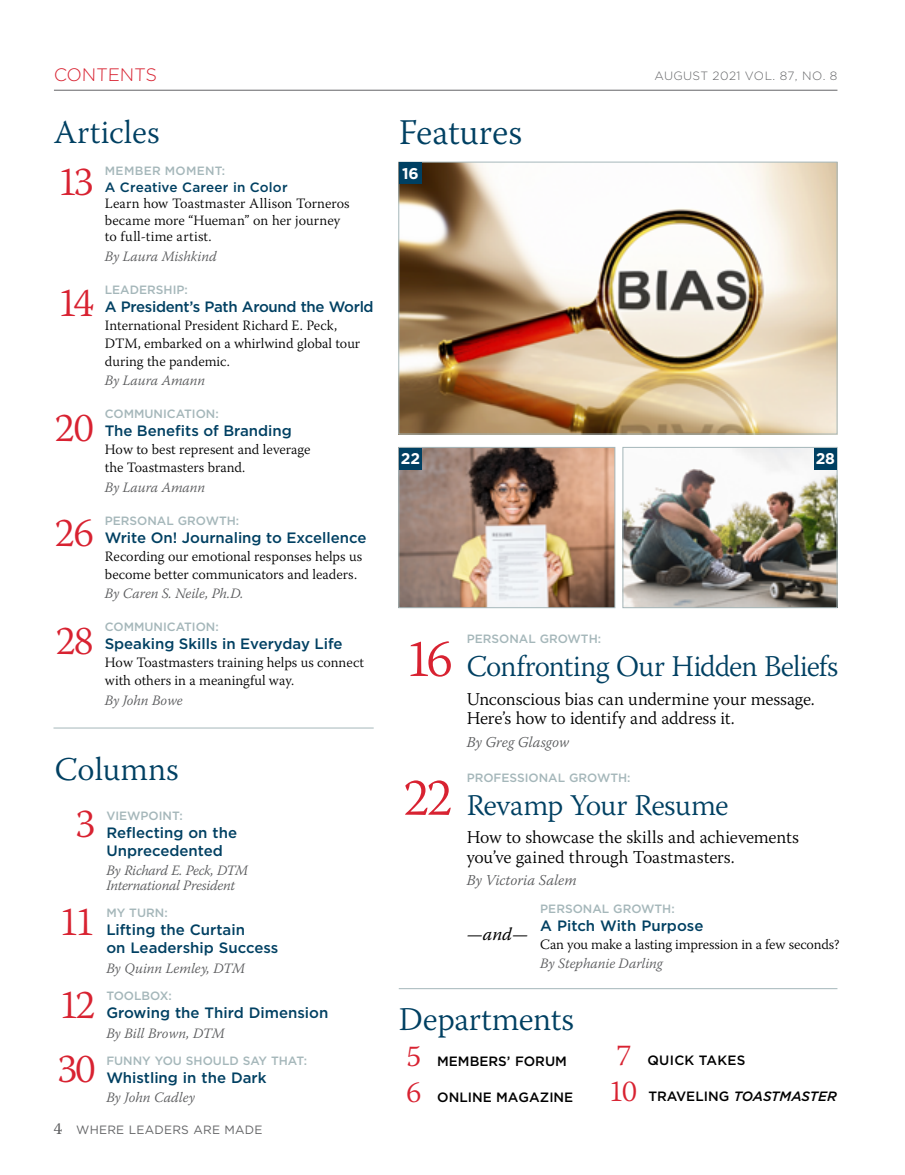
<style>
.page{position:relative;width:905px;height:1175px;background:#fff}
.page>*{position:absolute;margin:0;border:0;box-sizing:border-box;transform-origin:0 0}
.t1{font:300 52.5px "Warnock Pro";color:#d82231}
.t2{font:300 40.5px "Warnock Pro";letter-spacing:-.075em;color:#d82231}
.t3{font:300 36px "Warnock Pro";letter-spacing:-.01em;color:#004062}
.t4{font:300 33px "Warnock Pro";color:#004062}
.t5{font:300 30px "Warnock Pro";letter-spacing:-.025em;color:#004062}
.t6{font:300 30px "Warnock Pro";color:#d82231}
.t7{font:300 18px/19.5px "Warnock Pro";letter-spacing:-.01em;color:#000}
.t8{font:300 18px "Gotham";color:#d82231}
.t9{font:italic 18px "Warnock Pro";color:#000}
.t10{font:700 15.6px "Gotham";color:#fff}
.t11{font:500 15px/18px "Gotham";color:#004062}
.t12{font:500 15px "Gotham";letter-spacing:-.02em;color:#004062}
.t13{font:italic 300 15px "Warnock Pro";color:#58595b}
.t14{font:300 14.25px/18px "Warnock Pro";color:#000}
.t15{font:italic 300 14.25px/15px "Warnock Pro";letter-spacing:-.01em;color:#58595b}
.t16{font:500 13.5px "Gotham";color:#000}
.t17{font:500 13.5px "Gotham";letter-spacing:.01em;color:#004062}
.t18{font:italic 500 13.5px "Gotham";letter-spacing:-.01em;color:#000}
.t19{font:500 13.5px "Gotham";letter-spacing:.02em;color:#000}
.t20{font:500 12px "Gotham";color:#a5b7ba}
.t21{font:300 12px "Gotham";letter-spacing:.02em;color:#636466}
.t22{font:12px "Gotham";letter-spacing:.02em;color:#636466}
.t23{font:500 12px "Gotham";letter-spacing:.03em;color:#a5b7ba}
.s1{font-family:"Warnock Pro";font-size:16.5px;color:#58595b}
.s2{font-style:normal}
</style>
<div class="page">
<img style="left:400px;top:164px;width:435px;height:268px">
<div style="left:398px;top:162px;width:439px;height:272px;border:1px solid #a5b7ba"></div>
<img style="left:400px;top:449px;width:213px;height:157px">
<div style="left:398px;top:447px;width:217px;height:161px;border:1px solid #a5b7ba"></div>
<hr style="left:54px;top:90px;width:783px;height:1px;background:#636466">
<div style="left:399px;top:162px;width:23px;height:22px;background:#004062"></div>
<div style="left:399px;top:448px;width:22px;height:21px;background:#004062"></div>
<img style="left:624px;top:449px;width:211px;height:157px">
<div style="left:622px;top:447px;width:215px;height:161px;border:1px solid #a5b7ba"></div>
<div style="left:814px;top:448px;width:22px;height:21px;background:#004062"></div>
<hr style="left:53px;top:727px;width:321px;height:1px;background:#a5b7ba">
<hr style="left:399px;top:988px;width:438px;height:1px;background:#a5b7ba">
<p class="t8" style="left:54px;top:63px;width:105px">CONTENTS</p>
<h3 class="t4" style="left:54px;top:113px;width:107px">Articles</h3>
<p class="t23" style="left:105px;top:163px;width:122px">MEMBER MOMENT:</p>
<p class="t17" style="left:105px;top:178px;width:184px">A Creative Career in Color</p>
<p class="t14" style="left:105px;top:195px;width:246px;line-height:16.5px">Learn how Toastmaster Allison Torneros became more “Hueman” on her journey to full-time artist.</p>
<p class="t15" style="left:105px;top:248px;width:113px">By Laura Mishkind</p>
<p class="t20" style="left:105px;top:282px;width:85px">LEADERSHIP:</p>
<p class="t12" style="left:105px;top:297px;width:270px">A President’s Path Around the World</p>
<p class="t14" style="left:105px;top:316px;width:257px">International President Richard E. Peck,<br>DTM, embarked on a whirlwind global tour during the pandemic.</p>
<p class="t15" style="left:105px;top:373px;width:102px">By Laura Amann</p>
<p class="t20" style="left:105px;top:406px;width:115px">COMMUNICATION:</p>
<p class="t11" style="left:105px;top:422px;width:188px">The Benefits of Branding</p>
<p class="t14" style="left:105px;top:440px;width:207px">How to best represent and leverage the Toastmasters brand.</p>
<p class="t15" style="left:105px;top:479px;width:102px">By Laura Amann</p>
<p class="t20" style="left:105px;top:513px;width:136px">PERSONAL GROWTH:</p>
<p class="t11" style="left:105px;top:528px;width:263px">Write On! Journaling to Excellence</p>
<p class="t14" style="left:105px;top:547px;width:259px">Recording our emotional responses helps us become better communicators and leaders.</p>
<p class="t15" style="left:105px;top:586px;width:140px">By Caren S. Neile, Ph.D.</p>
<p class="t20" style="left:105px;top:619px;width:115px">COMMUNICATION:</p>
<p class="t11" style="left:105px;top:635px;width:239px">Speaking Skills in Everyday Life</p>
<p class="t14" style="left:105px;top:653px;width:261px">How Toastmasters training helps us connect with others in a meaningful way.</p>
<p class="t15" style="left:105px;top:692px;width:79px">By John Bowe</p>
<h2 class="t2" style="left:58px;top:158px;width:37px">13</h2>
<h2 class="t2" style="left:58px;top:279px;width:37px">14</h2>
<h2 class="t2" style="left:55px;top:403px;width:40px">20</h2>
<h2 class="t2" style="left:55px;top:508px;width:40px">26</h2>
<h2 class="t2" style="left:56px;top:616px;width:39px">28</h2>
<h3 class="t4" style="left:55px;top:749px;width:125px">Columns</h3>
<h2 class="t2" style="left:75px;top:799px;width:21px">3</h2>
<h2 class="t2" style="left:59px;top:897px;width:37px">11</h2>
<h2 class="t2" style="left:59px;top:980px;width:37px">12</h2>
<h2 class="t2" style="left:57px;top:1044px;width:39px">30</h2>
<p class="t20" style="left:106px;top:807px;width:78px">VIEWPOINT:</p>
<p class="t11" style="left:106px;top:823px;width:132px">Reflecting on the<br>Unprecedented</p>
<p class="t15" style="left:106px;top:863px;width:143px">By Richard E. Peck, DTM<br>International President</p>
<p class="t20" style="left:106px;top:905px;width:63px">MY TURN:</p>
<p class="t11" style="left:106px;top:921px;width:174px">Lifting the Curtain<br>on Leadership Success</p>
<p class="t15" style="left:106px;top:960px;width:140px">By Quinn Lemley, DTM</p>
<p class="t20" style="left:106px;top:987px;width:67px">TOOLBOX:</p>
<p class="t11" style="left:106px;top:1003px;width:223px">Growing the Third Dimension</p>
<p class="t15" style="left:106px;top:1025px;width:120px">By Bill Brown, DTM</p>
<p class="t20" style="left:106px;top:1052px;width:202px">FUNNY YOU SHOULD SAY THAT:</p>
<p class="t11" style="left:106px;top:1068px;width:162px">Whistling in the Dark</p>
<p class="t15" style="left:106px;top:1089px;width:90px">By John Cadley</p>
<p class="t22" style="left:54px;top:1122px;width:210px"><span class="s1">4</span> WHERE LEADERS ARE MADE</p>
<h3 class="t3" style="left:399px;top:110px;width:125px">Features</h3>
<p class="t10" style="left:402px;top:163px;width:18px">16</p>
<p class="t21" style="left:654px;top:68px;width:184px">AUGUST 2021 VOL. 87, NO. 8</p>
<p class="t10" style="left:401px;top:448px;width:21px">22</p>
<p class="t10" style="left:815px;top:448px;width:21px">28</p>
<h1 class="t1" style="left:406px;top:627px;width:48px">16</h1>
<h1 class="t1" style="left:403px;top:766px;width:51px">22</h1>
<p class="t20" style="left:466px;top:631px;width:136px">PERSONAL GROWTH:</p>
<h3 class="t5" style="left:466px;top:648px;width:373px">Confronting Our Hidden Beliefs</h3>
<p class="t7" style="left:466px;top:688px;width:349px">Unconscious bias can undermine your message.<br>Here’s how to identify and address it.</p>
<p class="t13" style="left:466px;top:732px;width:104px">By Greg Glasgow</p>
<p class="t20" style="left:466px;top:769px;width:165px">PROFESSIONAL GROWTH:</p>
<h3 class="t5" style="left:466px;top:786px;width:263px">Revamp Your Resume</h3>
<p class="t7" style="left:466px;top:827px;width:334px">How to showcase the skills and achievements you’ve gained through Toastmasters.</p>
<p class="t13" style="left:466px;top:871px;width:111px">By Victoria Salem</p>
<p class="t9" style="left:466px;top:923px;width:63px">—and—</p>
<p class="t20" style="left:540px;top:900px;width:136px">PERSONAL GROWTH:</p>
<p class="t11" style="left:540px;top:916px;width:165px">A Pitch With Purpose</p>
<p class="t14" style="left:540px;top:935px;width:300px">Can you make a lasting impression in a few seconds?</p>
<p class="t15" style="left:540px;top:956px;width:124px">By Stephanie Darling</p>
<h3 class="t4" style="left:399px;top:998px;width:177px">Departments</h3>
<h3 class="t6" style="left:406px;top:1037px;width:16px">5</h3>
<p class="t16" style="left:437px;top:1051px;width:131px">MEMBERS’ FORUM</p>
<h3 class="t6" style="left:406px;top:1073px;width:16px">6</h3>
<p class="t16" style="left:437px;top:1087px;width:138px">ONLINE MAGAZINE</p>
<h3 class="t6" style="left:617px;top:1036px;width:16px">7</h3>
<p class="t19" style="left:647px;top:1051px;width:99px">QUICK TAKES</p>
<h3 class="t6" style="left:609px;top:1072px;width:30px">10</h3>
<p class="t18" style="left:648px;top:1087px;width:190px"><span class="s2">TRAVELING</span> TOASTMASTER</p>
</div>
